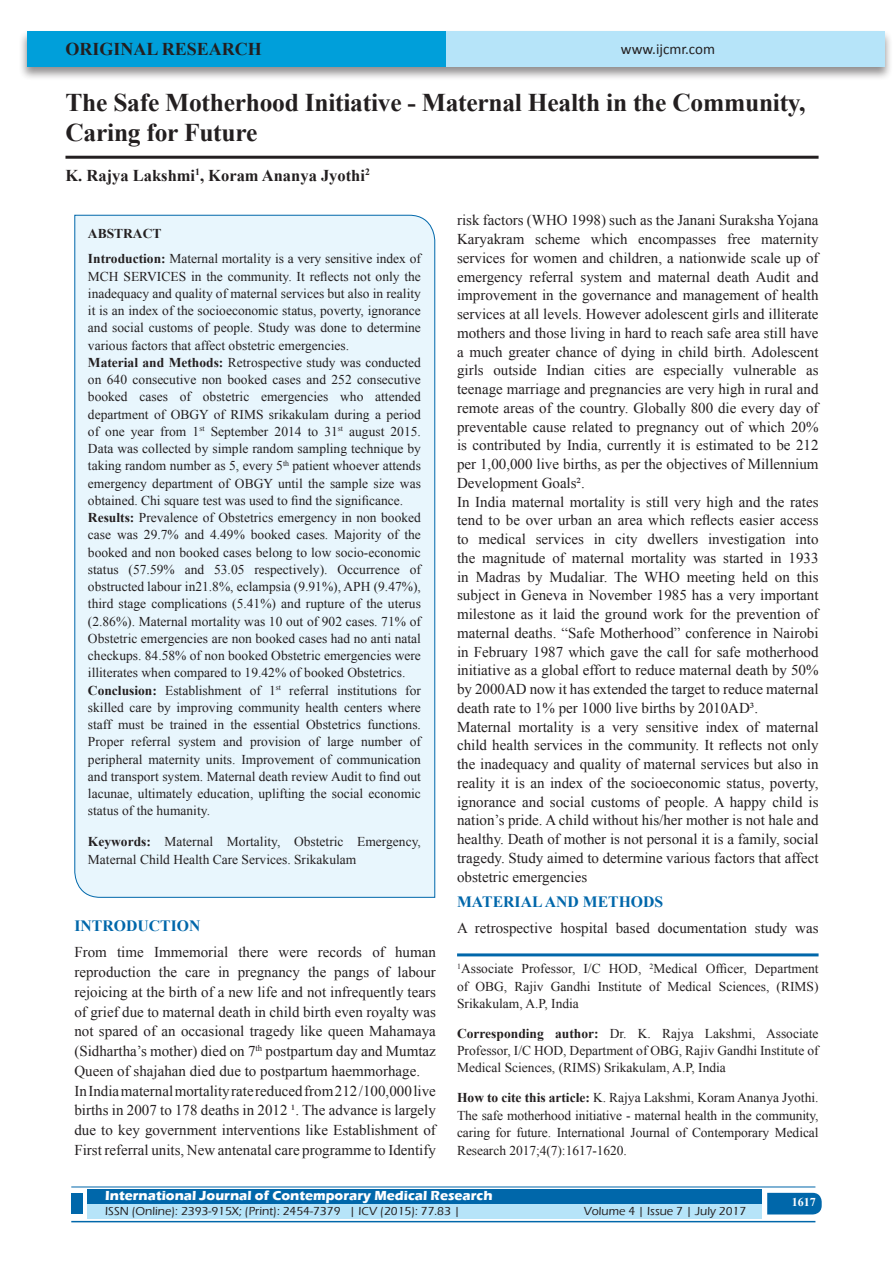
<style>
.page{position:relative;width:893px;height:1263px;background:#fff}
.page>*{position:absolute;margin:0;border:0;box-sizing:border-box;transform-origin:0 0}
.A_Title_New{font:700 25.5px/30px "Times New Roman";letter-spacing:-.01em;color:#231f20}
.AT_new{font:700 18px "Times New Roman";color:#231f20}
.AU-New{font:700 16.5px "Times New Roman";color:#231f20}
.t1{font:700 15.75px "Times New Roman";color:#0067aa}
.TX_New{font:15px/18.8px "Times New Roman";color:#231f20;text-align:justify}
.t2{font:15px "Calibri";color:#231f20}
.HTC_new{font:13.5px/17.2px "Times New Roman";color:#231f20}
.Corresponding{font:13.5px/17.2px "Times New Roman";color:#231f20;text-align:justify}
.Affi_New{font:13.5px/17.2px "Times New Roman";color:#231f20;text-align:justify}
.t3{font:700 13.5px "Eras ITC";color:#fff}
.t4{font:500 12px "Eras ITC";color:#231f20}
.t5{font:700 12px "Times New Roman";color:#fff}
.s1{font-weight:700}
</style>
<div class="page">
<div style="left:19px;top:29px;width:874px;height:52px;background:#231f20;opacity:.5"></div>
<div style="left:27px;top:31px;width:858px;height:35px;background:#b6e4f9"></div>
<div style="left:27px;top:31px;width:419px;height:35px;background:#009fda"></div>
<div style="left:87px;top:1189px;width:674px;height:15px;background:#0067aa"></div>
<div style="left:87px;top:1204px;width:674px;height:15px;background:#b6e4f9"></div>
<svg style="left:767px;top:1193px;width:55px;height:21px"></svg>
<hr style="left:71px;top:1186px;width:744px;height:1px;background:#0067aa">
<hr style="left:71px;top:1221px;width:744px;height:1px;background:#0067aa">
<div style="left:71px;top:1193px;width:12px;height:21px;background:#0067aa"></div>
<hr style="left:65px;top:156px;width:754px;height:3px;background:#231f20">
<div style="left:74px;top:214px;width:361px;height:684px;background:#e8f6fd"></div>
<hr style="left:457px;top:953px;width:362px;height:3px;background:#0067aa">
<p class="AT_new" style="left:65px;top:36px;width:198px">ORIGINAL RESEARCH</p>
<p class="t2" style="left:621px;top:40px;width:96px">www.ijcmr.com</p>
<p class="A_Title_New" style="left:65px;top:87px;width:741px">The Safe Motherhood Initiative - Maternal Health in the Community,<br>Caring for Future</p>
<p class="AU-New" style="left:65px;top:164px;width:306px">K. Rajya Lakshmi<sup>1</sup>, Koram Ananya Jyothi<sup>2</sup></p>
<p class="HTC_new" style="left:88px;top:220px;width:335px;line-height:25.8px"><span class="s1">ABSTRACT<br>Introduction:</span> Maternal mortality is a very sensitive index of</p>
<p class="HTC_new" style="left:88px;top:267px;width:335px">MCH SERVICES in the community. It reflects not only the inadequacy and quality of maternal services but also in reality it is an index of the socioeconomic status, poverty, ignorance and social customs of people. Study was done to determine various factors that affect obstetric emergencies.<br><span class="s1">Material and Methods:</span> Retrospective study was conducted on 640 consecutive non booked cases and 252 consecutive booked cases of obstetric emergencies who attended department of OBGY of RIMS srikakulam during a period of one year from 1<sup>st</sup> September 2014 to 31<sup>st</sup> august 2015.<br>Data was collected by simple random sampling technique by taking random number as 5, every 5<sup>th</sup> patient whoever attends emergency department of OBGY until the sample size was obtained. Chi square test was used to find the significance.<br><span class="s1">Results:</span> Prevalence of Obstetrics emergency in non booked case was 29.7% and 4.49% booked cases. Majority of the booked and non booked cases belong to low socio-economic status (57.59% and 53.05 respectively). Occurrence of obstructed labour in21.8%, eclampsia (9.91%), APH (9.47%), third stage complications (5.41%) and rupture of the uterus (2.86%). Maternal mortality was 10 out of 902 cases. 71% of Obstetric emergencies are non booked cases had no anti natal checkups. 84.58% of non booked Obstetric emergencies were illiterates when compared to 19.42% of booked Obstetrics.<br><span class="s1">Conclusion:</span> Establishment of 1<sup>st</sup> referral institutions for skilled care by improving community health centers where staff must be trained in the essential Obstetrics functions.<br>Proper referral system and provision of large number of peripheral maternity units. Improvement of communication and transport system. Maternal death review Audit to find out lacunae, ultimately education, uplifting the social economic status of the humanity.</p>
<p class="HTC_new" style="left:88px;top:832px;width:335px;line-height:18px"><span class="s1">Keywords:</span> Maternal Mortality, Obstetric Emergency,<br>Maternal Child Health Care Services. Srikakulam</p>
<h1 class="t1" style="left:74px;top:915px;width:127px">INTRODUCTION</h1>
<p class="TX_New" style="left:74px;top:942px;width:363px;line-height:19.8px">From time Immemorial there were records of human reproduction the care in pregnancy the pangs of labour rejoicing at the birth of a new life and not infrequently tears of grief due to maternal death in child birth even royalty was not spared of an occasional tragedy like queen Mahamaya (Sidhartha’s mother) died on 7<sup>th</sup> postpartum day and Mumtaz Queen of shajahan died due to postpartum haemmorhage.</p>
<p class="TX_New" style="left:74px;top:1080px;width:363px;line-height:19.8px">In India maternal mortality rate reduced from 212 /100,000 live births in 2007 to 178 deaths in 2012 ¹. The advance is largely due to key government interventions like Establishment of First referral units, New antenatal care programme to Identify</p>
<p class="TX_New" style="left:457px;top:211px;width:363px">risk factors (WHO 1998) such as the Janani Suraksha Yojana Karyakram scheme which encompasses free maternity services for women and children, a nationwide scale up of emergency referral system and maternal death Audit and improvement in the governance and management of health services at all levels. However adolescent girls and illiterate mothers and those living in hard to reach safe area still have a much greater chance of dying in child birth. Adolescent girls outside Indian cities are especially vulnerable as teenage marriage and pregnancies are very high in rural and remote areas of the country. Globally 800 die every day of preventable cause related to pregnancy out of which 20% is contributed by India, currently it is estimated to be 212 per 1,00,000 live births, as per the objectives of Millennium Development Goals².</p>
<p class="TX_New" style="left:457px;top:492px;width:363px">In India maternal mortality is still very high and the rates tend to be over urban an area which reflects easier access to medical services in city dwellers investigation into the magnitude of maternal mortality was started in 1933 in Madras by Mudaliar. The WHO meeting held on this subject in Geneva in November 1985 has a very important milestone as it laid the ground work for the prevention of maternal deaths. “Safe Motherhood” conference in Nairobi in February 1987 which gave the call for safe motherhood initiative as a global effort to reduce maternal death by 50% by 2000AD now it has extended the target to reduce maternal death rate to 1% per 1000 live births by 2010AD³.</p>
<p class="TX_New" style="left:457px;top:717px;width:363px">Maternal mortality is a very sensitive index of maternal child health services in the community. It reflects not only the inadequacy and quality of maternal services but also in reality it is an index of the socioeconomic status, poverty, ignorance and social customs of people. A happy child is nation’s pride. A child without his/her mother is not hale and healthy. Death of mother is not personal it is a family, social tragedy. Study aimed to determine various factors that affect obstetric emergencies</p>
<h1 class="t1" style="left:457px;top:891px;width:208px">MATERIAL AND METHODS</h1>
<p class="TX_New" style="left:457px;top:918px;width:363px">A retrospective hospital based documentation study was</p>
<p class="Affi_New" style="left:457px;top:960px;width:363px"><sup>1</sup>Associate Professor, I/C HOD, <sup>2</sup>Medical Officer, Department of OBG, Rajiv Gandhi Institute of Medical Sciences, (RIMS)<br>Srikakulam, A.P, India</p>
<p class="Corresponding" style="left:457px;top:1024px;width:363px"><span class="s1">Corresponding author:</span> Dr. K. Rajya Lakshmi, Associate Professor, I/C HOD, Department of OBG, Rajiv Gandhi Institute of Medical Sciences, (RIMS) Srikakulam, A.P, India</p>
<p class="HTC_new" style="left:457px;top:1089px;width:363px;text-align:justify"><span class="s1">How to cite this article:</span> K. Rajya Lakshmi, Koram Ananya Jyothi.<br>The safe motherhood initiative - maternal health in the community, caring for future. International Journal of Contemporary Medical Research 2017;4(7):1617-1620.</p>
<p class="t3" style="left:105px;top:1188px;width:389px">International Journal of Contemporary Medical Research</p>
<p class="t4" style="left:105px;top:1204px;width:356px">ISSN (Online): 2393-915X; (Print): 2454-7379 | ICV (2015): 77.83 |</p>
<p class="t4" style="left:584px;top:1204px;width:164px">Volume 4 | Issue 7 | July 2017</p>
<h4 class="t5" style="left:792px;top:1194px;width:25px">1617</h4>
</div>
